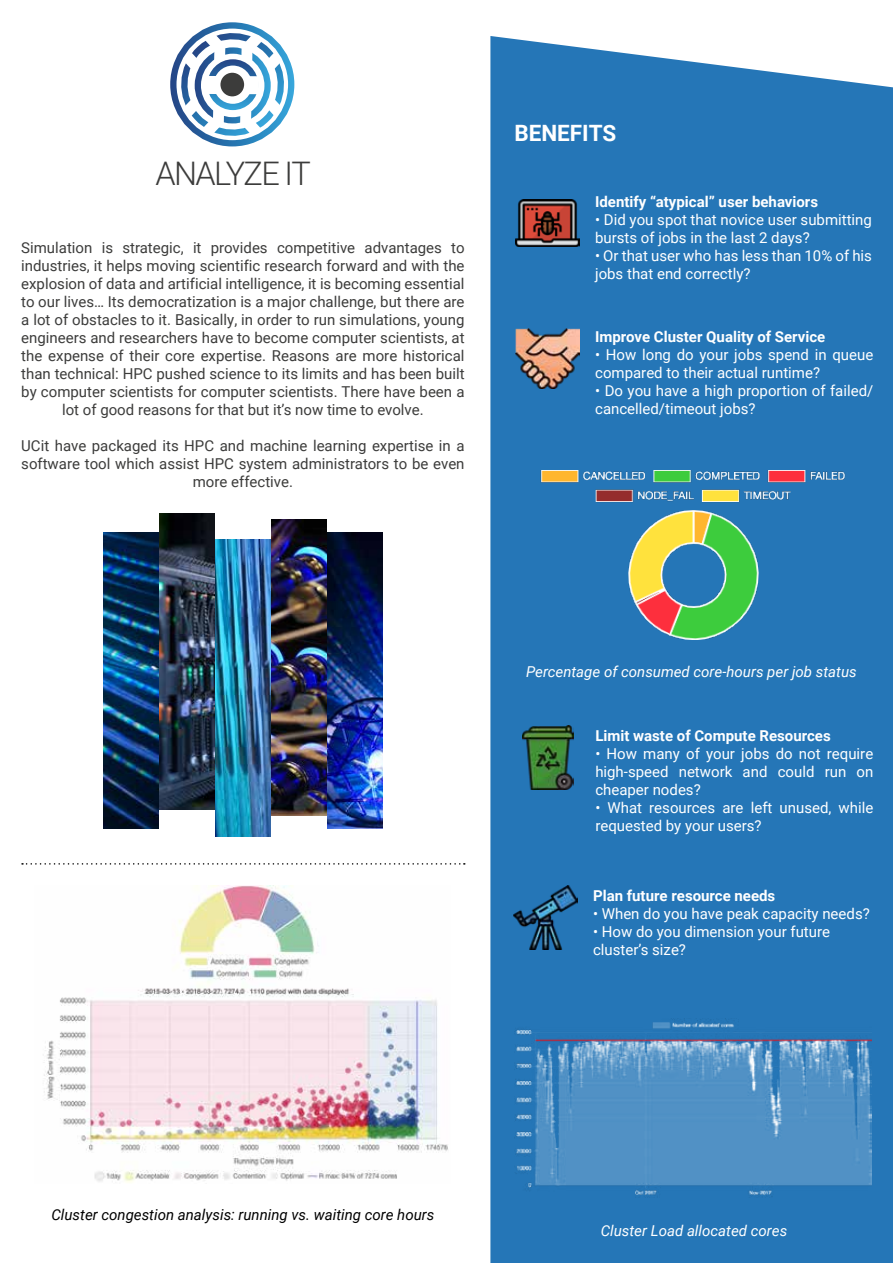
<style>
.page{position:relative;width:893px;height:1263px;background:#fff}
.page>*{position:absolute;margin:0;border:0;box-sizing:border-box;transform-origin:0 0}
.t1{font:300 32.4px "Roboto";letter-spacing:-.05em;color:#3c3c3b}
.t2{font:700 22.5px "Roboto";color:#fff}
.t3{font:15px/18px "Roboto";color:#3c3c3b;text-align:center}
.t4{font:15px/18px "Roboto";color:#fff}
.t5{font:700 15px "Roboto";color:#fff}
.t6{font:italic 15px "Roboto";color:#fff}
.t7{font:italic 15px "Roboto";color:#000}
</style>
<div class="page">
<div style="left:490px;top:36px;width:403px;height:1227px;background:#2576b7"></div>
<svg style="left:170px;top:22px;width:125px;height:117px"></svg>
<div style="left:207px;top:59px;width:51px;height:51px;border:6px solid #fff;border-radius:50%"></div>
<div style="left:206px;top:76px;width:53px;height:18px;background:#fff"></div>
<div style="left:220px;top:73px;width:24px;height:23px;background:#3c3c3b;border-radius:50%"></div>
<svg style="left:22px;top:863px;width:443px;height:2px"></svg>
<img style="left:103px;top:532px;width:56px;height:297px">
<img style="left:159px;top:513px;width:56px;height:297px">
<img style="left:215px;top:540px;width:56px;height:296px">
<img style="left:271px;top:519px;width:56px;height:297px">
<img style="left:327px;top:532px;width:56px;height:297px">
<img style="left:516px;top:200px;width:63px;height:46px">
<img style="left:516px;top:328px;width:64px;height:61px">
<img style="left:522px;top:725px;width:51px;height:64px">
<img style="left:514px;top:885px;width:63px;height:64px">
<img style="left:516px;top:462px;width:355px;height:177px">
<img style="left:514px;top:1019px;width:357px;height:178px">
<img style="left:44px;top:885px;width:404px;height:298px">
<h1 class="t1" style="left:155px;top:150px;width:157px">ANALYZE IT</h1>
<p class="t3" style="left:21px;top:238px;width:445px">Simulation is strategic, it provides competitive advantages to industries, it helps moving scientific research forward and with the explosion of data and artificial intelligence, it is becoming essential to our lives… Its democratization is a major challenge, but there are a lot of obstacles to it. Basically, in order to run simulations, young engineers and researchers have to become computer scientists, at the expense of their core expertise. Reasons are more historical than technical: HPC pushed science to its limits and has been built by computer scientists for computer scientists. There have been a lot of good reasons for that but it’s now time to evolve.</p>
<p class="t3" style="left:21px;top:436px;width:445px">UCit have packaged its HPC and machine learning expertise in a software tool which assist HPC system administrators to be even more effective.</p>
<h2 class="t2" style="left:514px;top:117px;width:104px">BENEFITS</h2>
<p class="t5" style="left:595px;top:191px;width:225px">Identify “atypical” user behaviors</p>
<p class="t4" style="left:595px;top:210px;width:278px">• Did you spot that novice user submitting bursts of jobs in the last 2 days?</p>
<p class="t4" style="left:595px;top:246px;width:278px">• Or that user who has less than 10% of his jobs that end correctly?</p>
<p class="t5" style="left:595px;top:326px;width:232px">Improve Cluster Quality of Service</p>
<p class="t4" style="left:595px;top:345px;width:280px">• How long do your jobs spend in queue compared to their actual runtime?</p>
<p class="t4" style="left:595px;top:381px;width:280px">• Do you have a high proportion of failed/ cancelled/timeout jobs?</p>
<p class="t6" style="left:526px;top:661px;width:332px">Percentage of consumed core-hours per job status</p>
<p class="t5" style="left:595px;top:725px;width:237px">Limit waste of Compute Resources</p>
<p class="t4" style="left:595px;top:744px;width:279px;text-align:justify">• How many of your jobs do not require high-speed network and could run on cheaper nodes?</p>
<p class="t4" style="left:595px;top:798px;width:279px">• What resources are left unused, while requested by your users?</p>
<p class="t5" style="left:593px;top:885px;width:184px">Plan future resource needs</p>
<p class="t4" style="left:593px;top:904px;width:278px">• When do you have peak capacity needs?</p>
<p class="t4" style="left:593px;top:922px;width:239px">• How do you dimension your future cluster’s size?</p>
<p class="t7" style="left:51px;top:1204px;width:384px">Cluster congestion analysis: running vs. waiting core hours</p>
<p class="t6" style="left:601px;top:1220px;width:188px">Cluster Load allocated cores</p>
</div>
